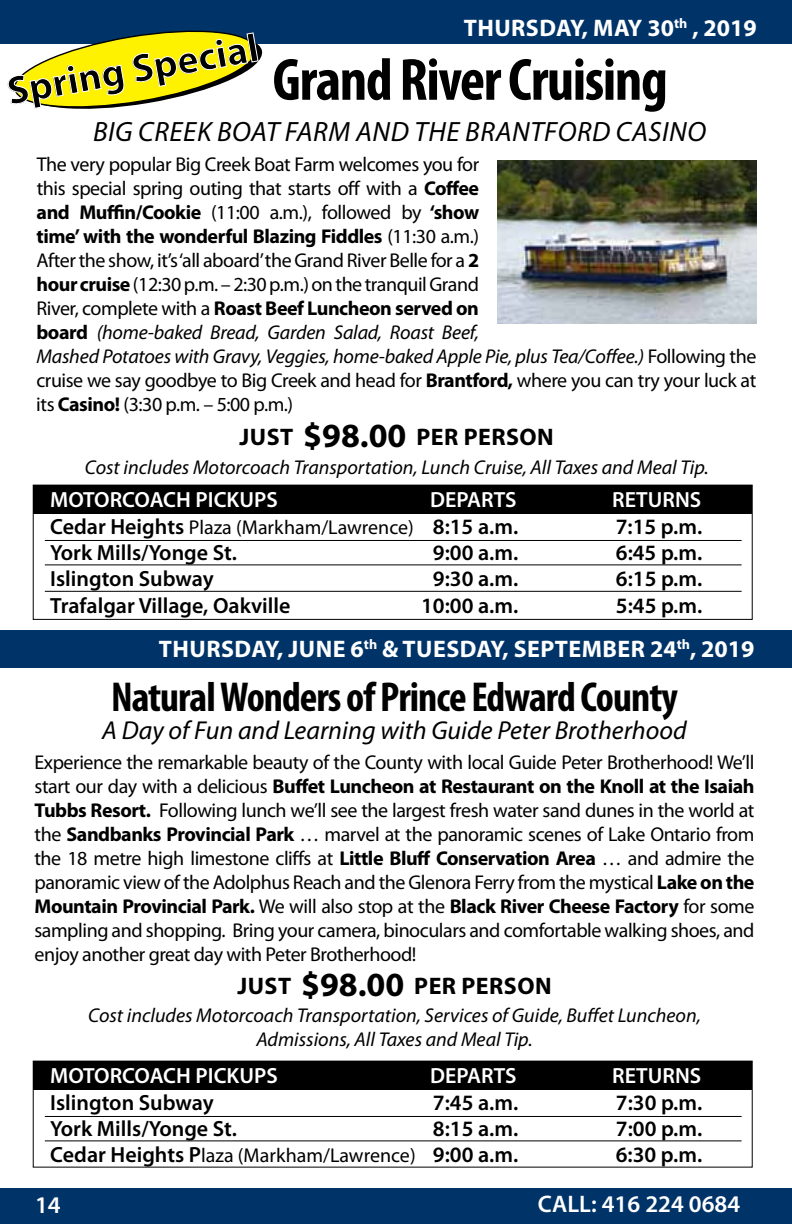
<style>
.page{position:relative;width:792px;height:1224px;background:#fff}
.page>*{position:absolute;margin:0;border:0;box-sizing:border-box;transform-origin:0 0}
.t1{font:700 condensed 60px "Myriad Pro";letter-spacing:-.025em;color:#000}
.t2{font:700 condensed 42px "Myriad Pro";letter-spacing:-.025em;color:#000}
.t3{font:700 40px "Myriad Pro";color:#000}
.t4{font:italic 28px "Myriad Pro";letter-spacing:.02em;color:#000}
.t5{font:italic 26px "Myriad Pro";color:#000}
.t6{font:700 24px "Myriad Pro";color:#fff}
.t7{font:700 24px "Myriad Pro";letter-spacing:.02em;color:#000}
.t8{font:600 24px "Myriad Pro";color:#fff}
.t9{font:600 22px "Myriad Pro";color:#000}
.t10{font:600 22px "Myriad Pro";color:#fff}
.t11{font:20px/24px "Myriad Pro";letter-spacing:-.025em;color:#000}
.t12{font:italic 20px/24px "Myriad Pro";color:#000;text-align:center}
.t13{font:20px "Myriad Pro";color:#000}
.s1{font-weight:700}
.s2{font-style:italic}
.s3{font-size:34px}
.s4{font-weight:600;font-size:22px}
</style>
<div class="page">
<div style="left:0;top:0;width:792px;height:44px;background:#003469"></div>
<div style="left:0;top:1188px;width:792px;height:36px;background:#003469"></div>
<div style="left:0;top:630px;width:792px;height:38px;background:#003469"></div>
<div style="left:33px;top:485px;width:719px;height:28px;background:#000"></div>
<hr style="left:45px;top:540px;width:697px;height:1px;background:#000">
<hr style="left:45px;top:564px;width:697px;height:1px;background:#000">
<hr style="left:45px;top:591px;width:697px;height:1px;background:#000">
<svg style="left:14px;top:30px;width:249px;height:79px"></svg>
<div style="left:33px;top:1061px;width:719px;height:28px;background:#000"></div>
<hr style="left:45px;top:1116px;width:697px;height:1px;background:#000">
<hr style="left:45px;top:1140px;width:697px;height:1px;background:#000">
<img style="left:497px;top:160px;width:260px;height:164px">
<p class="t6" style="left:582px;top:12px;width:176px">, May 30<sup>th</sup> , 2019</p>
<h1 class="t1" style="left:273px;top:42px;width:397px">Grand River Cruising</h1>
<h3 class="t4" style="left:93px;top:114px;width:157px">Big Creek Boat</h3>
<h3 class="t4" style="left:285px;top:114px;width:31px">Farm</h3>
<h3 class="t4" style="left:356px;top:114px;width:19px">and</h3>
<h3 class="t4" style="left:415px;top:114px;width:16px">the</h3>
<h3 class="t4" style="left:465px;top:114px;width:33px">Brantford</h3>
<h3 class="t4" style="left:616px;top:114px;width:73px">Casino</h3>
<p class="t11" style="left:36px;top:152px;width:722px">The very popular Big Creek Boat Farm welcomes you for<br>this special spring outing that starts off with a <span class="s1">Coffee<br>and Muffin/Cookie</span> (11:00 a.m.), followed by <span class="s1">‘show<br>time’ with the wonderful Blazing Fiddles</span> (11:30 a.m.)<br>After the show, it’s‘all aboard’the Grand River Belle for a <span class="s1">2<br>hour cruise</span>(12:30p.m.–2:30p.m.)onthetranquilGrand<br>River, complete with a <span class="s1">Roast Beef Luncheon served on<br>board</span> <span class="s2">(home-baked Bread, Garden Salad, Roast Beef,<br>Mashed Potatoes with Gravy, Veggies, home-baked Apple Pie, plus Tea/Coffee.)</span> Following the cruise we say goodbye to Big Creek and head for <span class="s1">Brantford,</span> where you can try your luck at its <span class="s1">Casino!</span> (3:30 p.m. – 5:00 p.m.)</p>
<p class="t7" style="left:240px;top:422px;width:255px">Just <span class="s3">$98.00</span> Per Person</p>
<p class="t12" style="left:85px;top:455px;width:625px">Cost includes Motorcoach Transportation, Lunch Cruise, All Taxes and Meal Tip.</p>
<p class="t10" style="left:50px;top:486px;width:229px">MOTORCOACH PICKUPS</p>
<p class="t10" style="left:430px;top:486px;width:88px">DEPARTS</p>
<p class="t10" style="left:612px;top:486px;width:91px">RETURNS</p>
<p class="t13" style="left:50px;top:515px;width:469px"><span class="s4">Cedar Heights</span> Plaza (Markham/Lawrence) <span class="s4">8:15 a.m.</span></p>
<p class="t9" style="left:616px;top:512px;width:88px">7:15 p.m.</p>
<p class="t9" style="left:50px;top:539px;width:188px">York Mills/Yonge St.</p>
<p class="t9" style="left:433px;top:539px;width:87px">9:00 a.m.</p>
<p class="t9" style="left:616px;top:539px;width:88px">6:45 p.m.</p>
<p class="t9" style="left:50px;top:565px;width:165px">Islington Subway</p>
<p class="t9" style="left:433px;top:565px;width:87px">9:30 a.m.</p>
<p class="t9" style="left:616px;top:565px;width:88px">6:15 p.m.</p>
<p class="t9" style="left:50px;top:591px;width:242px">Trafalgar Village, Oakville</p>
<p class="t9" style="left:421px;top:591px;width:99px">10:00 a.m.</p>
<p class="t9" style="left:616px;top:591px;width:88px">5:45 p.m.</p>
<p class="t6" style="left:464px;top:12px;width:30px">Thursday</p>
<h3 class="t3" style="left:3px;top:66px;width:256px;rotate:-10deg">Spring Special</h3>
<p class="t6" style="left:502px;top:633px;width:41px">, September</p>
<p class="t6" style="left:650px;top:633px;width:106px">24<sup>th</sup>, 2019</p>
<h2 class="t2" style="left:111px;top:671px;width:569px">Natural Wonders of Prince Edward County</h2>
<h3 class="t5" style="left:102px;top:714px;width:586px">A Day of Fun and Learning with Guide Peter Brotherhood</h3>
<p class="t11" style="left:34px;top:750px;width:722px;text-align:justify">Experience the remarkable beauty of the County with local Guide Peter Brotherhood! We’ll start our day with a delicious <span class="s1">Buffet Luncheon at Restaurant on the Knoll at the Isaiah Tubbs Resort.</span> Following lunch we’ll see the largest fresh water sand dunes in the world at the <span class="s1">Sandbanks Provincial Park</span> … marvel at the panoramic scenes of Lake Ontario from the 18 metre high limestone cliffs at <span class="s1">Little Bluff Conservation Area</span> … and admire the panoramic view of the Adolphus Reach and the Glenora Ferry from the mystical <span class="s1">Lake on the Mountain Provincial Park.</span> We will also stop at the <span class="s1">Black River Cheese Factory</span> for some sampling and shopping. Bring your camera, binoculars and comfortable walking shoes, and enjoy another great day with Peter Brotherhood!</p>
<p class="t7" style="left:237px;top:970px;width:255px">Just <span class="s3">$98.00</span> Per Person</p>
<p class="t12" style="left:88px;top:1003px;width:614px">Cost includes Motorcoach Transportation, Services of Guide, Buffet Luncheon,<br>Admissions, All Taxes and Meal Tip.</p>
<p class="t10" style="left:50px;top:1062px;width:229px">MOTORCOACH PICKUPS</p>
<p class="t10" style="left:430px;top:1062px;width:88px">DEPARTS</p>
<p class="t10" style="left:612px;top:1062px;width:91px">RETURNS</p>
<p class="t9" style="left:50px;top:1088px;width:165px">Islington Subway</p>
<p class="t9" style="left:433px;top:1088px;width:87px">7:45 a.m.</p>
<p class="t9" style="left:616px;top:1088px;width:88px">7:30 p.m.</p>
<p class="t9" style="left:50px;top:1115px;width:188px">York Mills/Yonge St.</p>
<p class="t9" style="left:433px;top:1115px;width:87px">8:15 a.m.</p>
<p class="t9" style="left:616px;top:1115px;width:88px">7:00 p.m.</p>
<p class="t13" style="left:50px;top:1143px;width:469px"><span class="s4">Cedar Heights P</span>laza (Markham/Lawrence) <span class="s4">9:00 a.m.</span></p>
<p class="t9" style="left:616px;top:1141px;width:88px">6:30 p.m.</p>
<p class="t6" style="left:277px;top:633px;width:38px">, June</p>
<p class="t6" style="left:351px;top:633px;width:82px">6<sup>th</sup> &amp; Tuesday</p>
<p class="t6" style="left:159px;top:633px;width:30px">Thursday</p>
<p class="t8" style="left:35px;top:1190px;width:27px">14</p>
<p class="t8" style="left:538px;top:1189px;width:204px">CALL: 416 224 0684</p>
</div>
